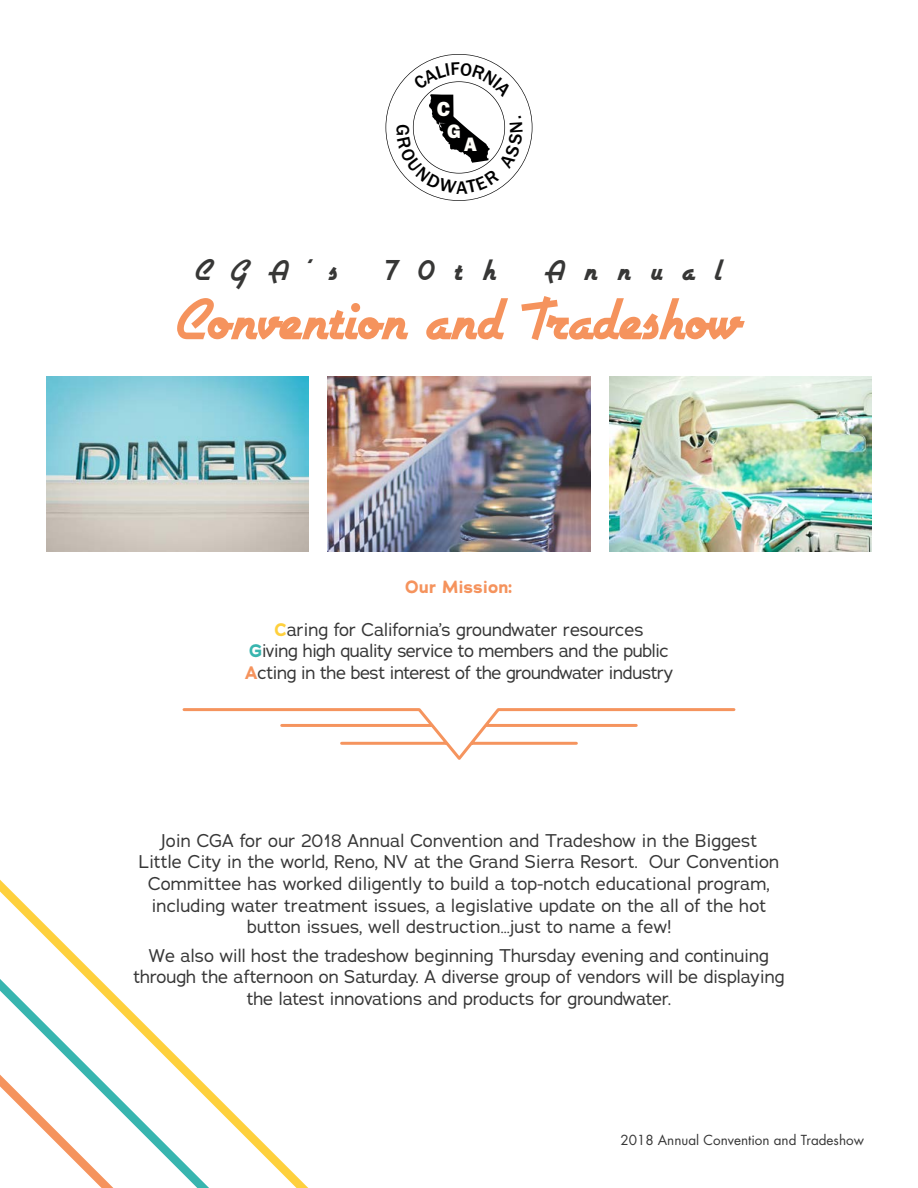
<style>
.page{position:relative;width:918px;height:1188px;background:#fff}
.page>*{position:absolute;margin:0;border:0;box-sizing:border-box;transform-origin:0 0}
.t1{font:66.75px "Airstream";color:#f5935d}
.t2{font:33.75px "Airstream";letter-spacing:.59em;color:#373736}
.t3{font:21.15px "Franklin Gothic URW Hea";color:#fffef9}
.t4{font:20.1px "Franklin Gothic URW Hea";color:#fffef9}
.t5{font:18px/21.6px "Adrianna";color:#373737;text-align:center}
.t6{font:18px/21.6px "Adrianna";letter-spacing:-.02em;color:#373737;text-align:center}
.t7{font:700 17.55px "Adrianna";color:#f5935d}
.t8{font:13.5px "Futura";color:#373737}
.s1{font-weight:700;color:#fed03d}
.s2{font-weight:700;color:#38b5af}
.s3{font-weight:700;color:#f5935d}
</style>
<div class="page">
<svg style="left:0;top:880px;width:308px;height:308px"></svg>
<svg style="left:183px;top:708px;width:552px;height:52px"></svg>
<img style="left:46px;top:376px;width:263px;height:175px">
<img style="left:328px;top:376px;width:262px;height:175px">
<img style="left:609px;top:376px;width:263px;height:175px">
<svg style="left:386px;top:54px;width:146px;height:147px"></svg>
<p class="t3" style="left:437px;top:95px;width:15px">C</p>
<p class="t4" style="left:447px;top:119px;width:15px">G</p>
<p class="t4" style="left:464px;top:132px;width:14px">A</p>
<h2 class="t2" style="left:196px;top:253px;width:143px">CGA’s</h2>
<h2 class="t2" style="left:386px;top:253px;width:111px">70th</h2>
<h2 class="t2" style="left:545px;top:253px;width:178px">Annual</h2>
<h1 class="t1" style="left:177px;top:287px;width:565px">Convention and Tradeshow</h1>
<p class="t7" style="left:405px;top:575px;width:109px">Our Mission:</p>
<p class="t6" style="left:245px;top:618px;width:430px"><span class="s1">C</span>aring for California’s groundwater resources<br><span class="s2">G</span>iving high quality service to members and the public<br><span class="s3">A</span>cting in the best interest of the groundwater industry</p>
<p class="t5" style="left:139px;top:829px;width:642px">Join CGA for our 2018 Annual Convention and Tradeshow in the Biggest Little City in the world, Reno, NV at the Grand Sierra Resort. Our Convention Committee has worked diligently to build a top-notch educational program, including water treatment issues, a legislative update on the all of the hot button issues, well destruction…just to name a few!</p>
<p class="t5" style="left:133px;top:944px;width:653px">We also will host the tradeshow beginning Thursday evening and continuing through the afternoon on Saturday. A diverse group of vendors will be displaying the latest innovations and products for groundwater.</p>
<p class="t8" style="left:620px;top:1130px;width:245px">2018 Annual Convention and Tradeshow</p>
</div>
